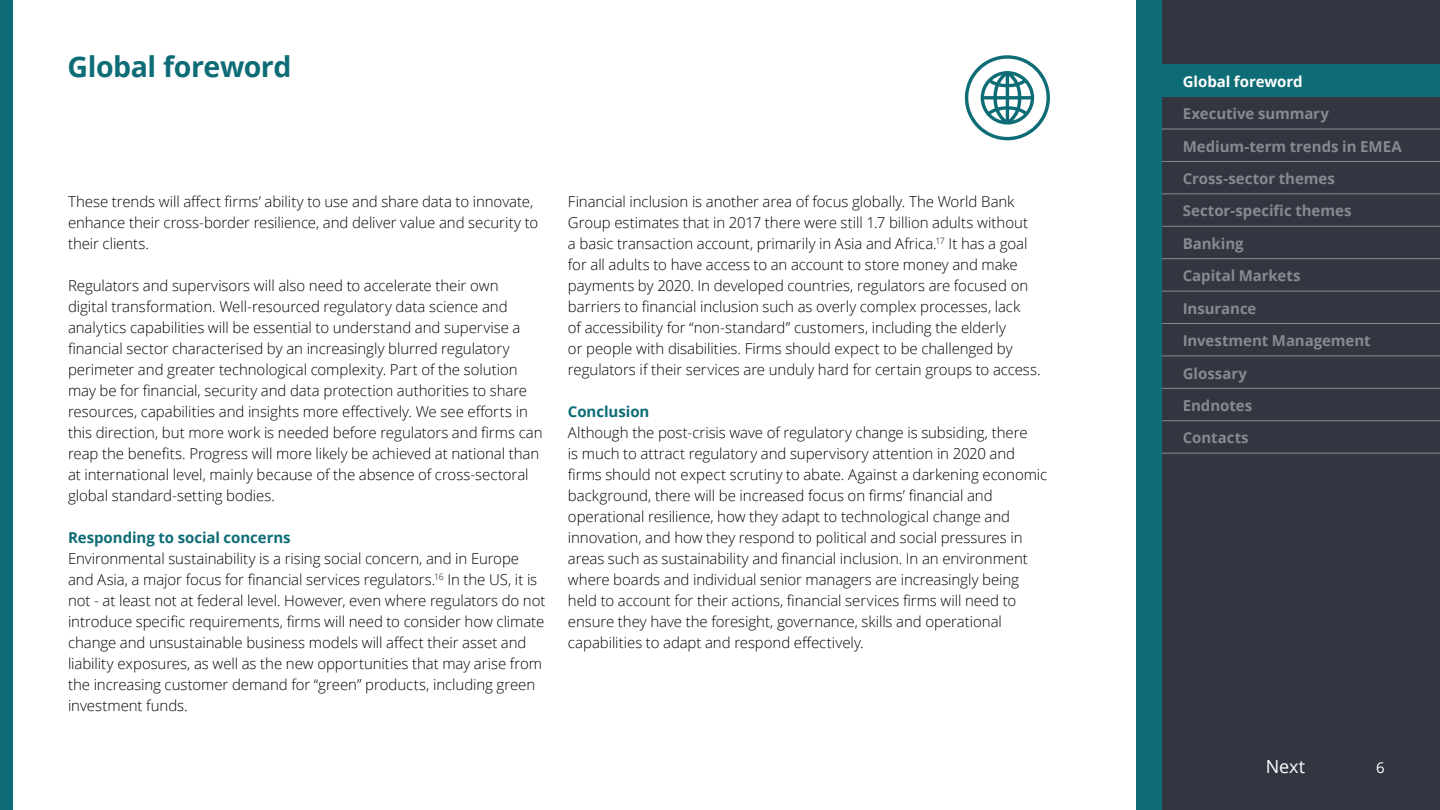
<style>
.page{position:relative;width:1440px;height:810px;background:#fff}
.page>*{position:absolute;margin:0;border:0;box-sizing:border-box;transform-origin:0 0}
.t1{font:700 28.5px "Open Sans";letter-spacing:-.015em;color:#0d6c75}
.t2{font:18px "Open Sans";color:#fff}
.t3{font:300 15px/21px "Open Sans";letter-spacing:-.005em;color:#040503}
.t4{font:700 15px/32.4px "Open Sans";letter-spacing:-.005em;color:#868a8f}
.t5{font:700 15px "Open Sans";letter-spacing:-.005em;color:#0d6c75}
.t6{font:700 15px "Open Sans";letter-spacing:-.005em;color:#fff}
.t7{font:15px "Open Sans";color:#fff}
</style>
<div class="page">
<div style="left:1162px;top:0;width:278px;height:810px;background:#333640"></div>
<div style="left:1162px;top:64px;width:278px;height:33px;background:#0d6c75"></div>
<hr style="left:1162px;top:129px;width:278px;height:1px;background:#868a8f">
<hr style="left:1162px;top:161px;width:278px;height:1px;background:#868a8f">
<hr style="left:1162px;top:193px;width:278px;height:1px;background:#868a8f">
<hr style="left:1162px;top:226px;width:278px;height:1px;background:#868a8f">
<hr style="left:1162px;top:258px;width:278px;height:1px;background:#868a8f">
<hr style="left:1162px;top:291px;width:278px;height:1px;background:#868a8f">
<hr style="left:1162px;top:323px;width:278px;height:1px;background:#868a8f">
<hr style="left:1162px;top:356px;width:278px;height:1px;background:#868a8f">
<hr style="left:1162px;top:388px;width:278px;height:1px;background:#868a8f">
<hr style="left:1162px;top:420px;width:278px;height:1px;background:#868a8f">
<hr style="left:1162px;top:453px;width:278px;height:1px;background:#868a8f">
<div style="left:1136px;top:0;width:26px;height:810px;background:#0d6c75"></div>
<div style="left:0;top:0;width:13px;height:810px;background:#0d6c75"></div>
<svg style="left:965px;top:55px;width:85px;height:85px"></svg>
<h1 class="t1" style="left:68px;top:47px;width:225px">Global foreword</h1>
<p class="t3" style="left:68px;top:191px;width:472px">These trends will affect firms’ ability to use and share data to innovate, enhance their cross-border resilience, and deliver value and security to their clients.</p>
<p class="t3" style="left:68px;top:275px;width:476px">Regulators and supervisors will also need to accelerate their own<br>digital transformation. Well-resourced regulatory data science and analytics capabilities will be essential to understand and supervise a financial sector characterised by an increasingly blurred regulatory perimeter and greater technological complexity. Part of the solution may be for financial, security and data protection authorities to share resources, capabilities and insights more effectively. We see efforts in this direction, but more work is needed before regulators and firms can reap the benefits. Progress will more likely be achieved at national than at international level, mainly because of the absence of cross-sectoral global standard-setting bodies.</p>
<p class="t5" style="left:68px;top:527px;width:224px">Responding to social concerns</p>
<p class="t3" style="left:68px;top:548px;width:479px">Environmental sustainability is a rising social concern, and in Europe and Asia, a major focus for financial services regulators.<sup>16</sup> In the US, it is not - at least not at federal level. However, even where regulators do not introduce specific requirements, firms will need to consider how climate change and unsustainable business models will affect their asset and liability exposures, as well as the new opportunities that may arise from the increasing customer demand for “green” products, including green investment funds.</p>
<p class="t3" style="left:568px;top:191px;width:474px">Financial inclusion is another area of focus globally. The World Bank Group estimates that in 2017 there were still 1.7 billion adults without<br>a basic transaction account, primarily in Asia and Africa.<sup>17</sup> It has a goal for all adults to have access to an account to store money and make payments by 2020. In developed countries, regulators are focused on barriers to financial inclusion such as overly complex processes, lack<br>of accessibility for “non-standard” customers, including the elderly<br>or people with disabilities. Firms should expect to be challenged by regulators if their services are unduly hard for certain groups to access.</p>
<p class="t5" style="left:568px;top:401px;width:83px">Conclusion</p>
<p class="t3" style="left:568px;top:422px;width:481px">Although the post-crisis wave of regulatory change is subsiding, there<br>is much to attract regulatory and supervisory attention in 2020 and firms should not expect scrutiny to abate. Against a darkening economic background, there will be increased focus on firms’ financial and operational resilience, how they adapt to technological change and innovation, and how they respond to political and social pressures in areas such as sustainability and financial inclusion. In an environment where boards and individual senior managers are increasingly being held to account for their actions, financial services firms will need to ensure they have the foresight, governance, skills and operational capabilities to adapt and respond effectively.</p>
<p class="t6" style="left:1183px;top:71px;width:121px">Global foreword</p>
<p class="t4" style="left:1183px;top:97px;width:221px">Executive summary<br>Medium-term trends in EMEA<br>Cross‑sector themes<br>Sector-specific themes<br>Banking<br>Capital Markets<br>Insurance<br>Investment Management<br>Glossary<br>Endnotes<br>Contacts</p>
<p class="t2" style="left:1266px;top:754px;width:41px">Next</p>
<p class="t7" style="left:1376px;top:757px;width:10px">6</p>
</div>
